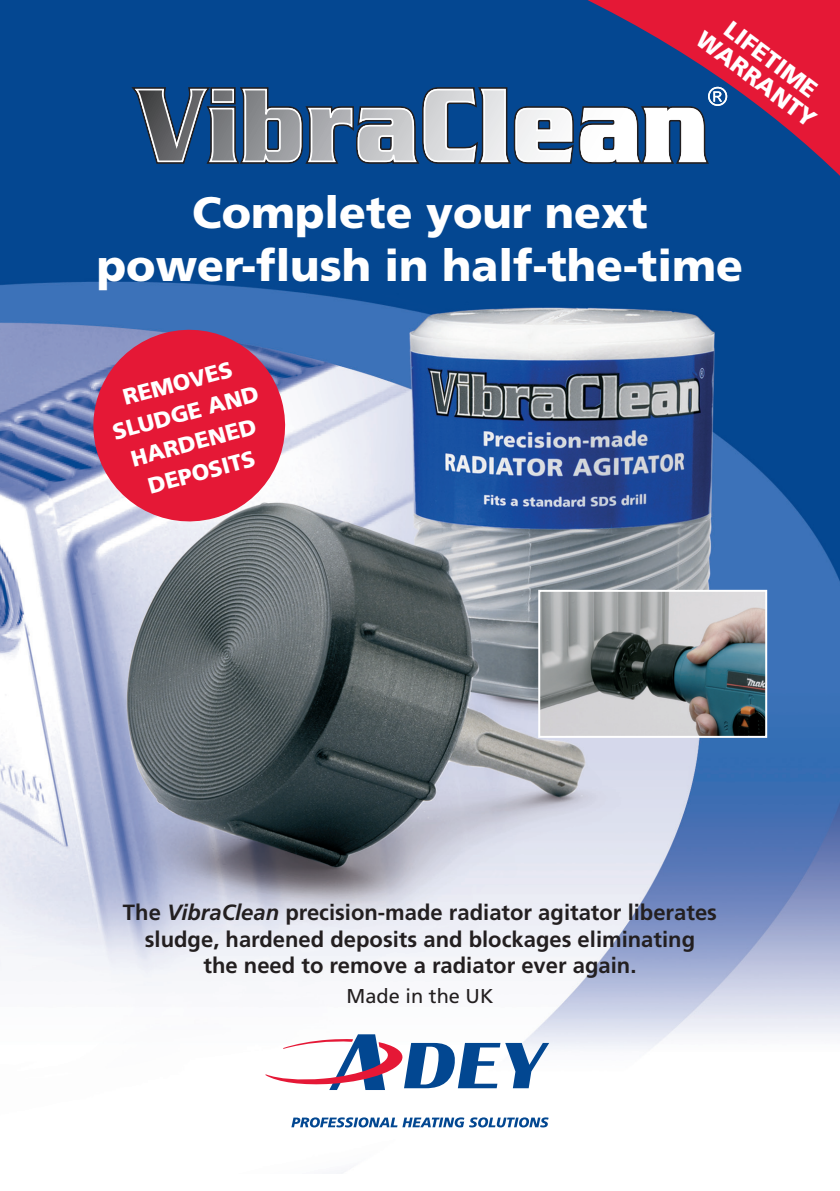
<style>
.page{position:relative;width:840px;height:1191px;background:#fff}
.page>*{position:absolute;margin:0;border:0;box-sizing:border-box;transform-origin:0 0}
.t1{font:900 44px/52.8px "Frutiger";color:#fff;text-align:center}
.t2{font:900 24px "Frutiger";color:#fff}
.t3{font:900 22.4px/30.6px "Frutiger";color:#fff;text-align:center}
.t4{font:700 22px/26.4px "Frutiger";color:#231f20;text-align:center}
.t5{font:20px "Frutiger";color:#231f20}
.s1{font-style:italic}
</style>
<div class="page">
<img style="left:0;top:0;width:839px;height:1173px">
<img style="left:541px;top:593px;width:222px;height:142px">
<div style="left:538px;top:590px;width:228px;height:148px;border:2px solid #fff"></div>
<svg style="left:131px;top:87px;width:420px;height:77px"></svg>
<svg style="left:265px;top:1034px;width:284px;height:56px"></svg>
<svg style="left:291px;top:1117px;width:257px;height:10px"></svg>
<svg style="left:83px;top:319px;width:212px;height:213px;fill:#e51836"></svg>
<svg style="left:551px;top:0;width:288px;height:193px;fill:#0a4791"></svg>
<p class="t2" style="left:735px;top:15px;width:111px;rotate:37deg">LIFETIME</p>
<p class="t2" style="left:708px;top:24px;width:144px;rotate:37deg">WARRANTY</p>
<p class="t1" style="left:97px;top:185px;width:647px">Complete your next power-flush in half-the-time</p>
<p class="t3" style="left:101px;top:387px;width:152px;rotate:-15deg">REMOVES<br>SLUDGE AND<br>HARDENED<br>DEPOSITS</p>
<p class="t4" style="left:123px;top:899px;width:595px">The <span class="s1">VibraClean</span> precision-made radiator agitator liberates sludge, hardened deposits and blockages eliminating<br>the need to remove a radiator ever again.</p>
<p class="t5" style="left:346px;top:984px;width:148px">Made in the UK</p>
</div>
